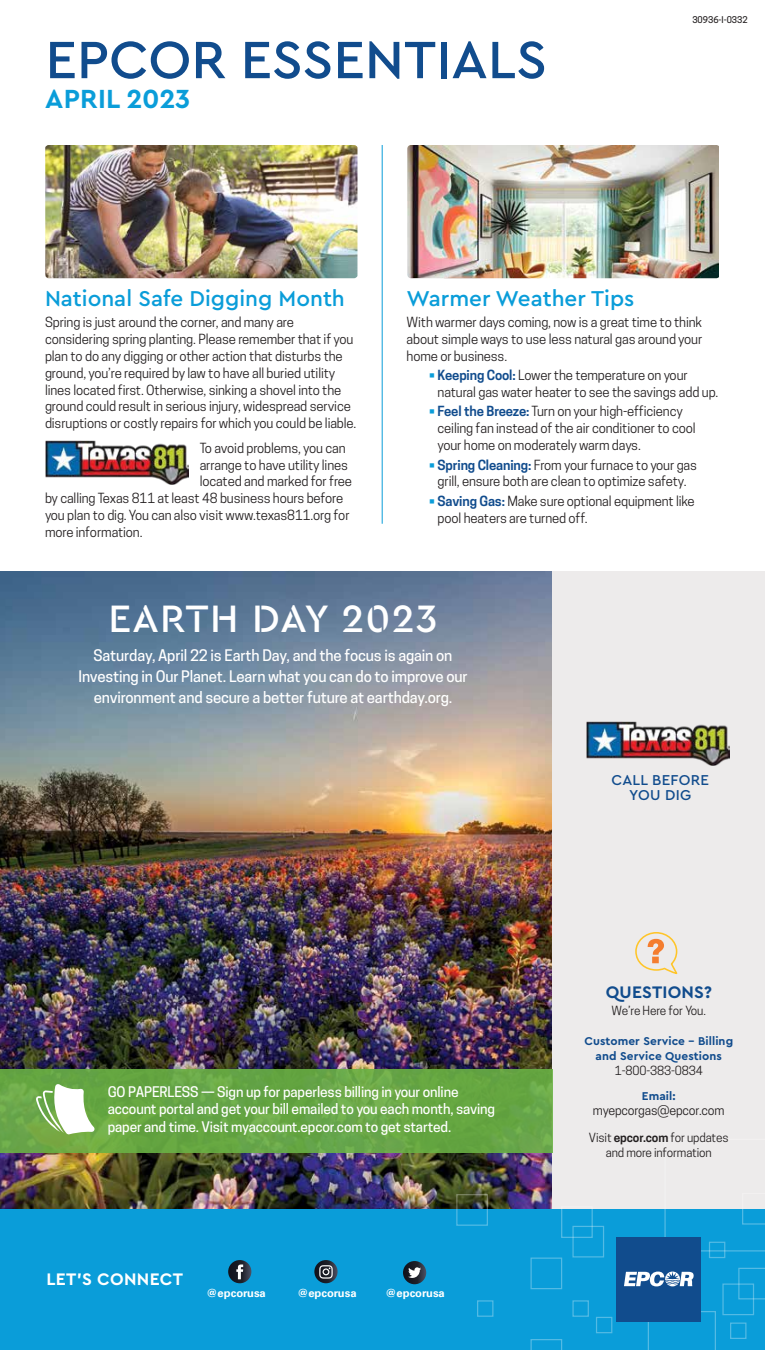
<style>
.page{position:relative;width:765px;height:1350px;background:#fff}
.page>*{position:absolute;margin:0;border:0;box-sizing:border-box;transform-origin:0 0}
.t1{font:500 55px "Cera PRO";color:#114c8d}
.t2{font:500 40px "Cera Stencil";letter-spacing:.03em;color:#fff}
.t3{font:700 27.5px "Cera PRO";letter-spacing:.01em;color:#0a9dd9}
.t4{font:500 22.5px "Cera PRO";color:#0a9dd9}
.t5{font:700 17.5px "Cera PRO";letter-spacing:.02em;color:#fff}
.t6{font:700 17.5px "Cera PRO";letter-spacing:.01em;color:#114c8d}
.t7{font:500 15px/21.2px "Cooper Hewitt";letter-spacing:-.01em;color:#fff;text-align:center}
.t8{font:500 15px/15px "Cera PRO";letter-spacing:.02em;color:#114c8d;text-align:center}
.t9{font:500 13.75px/17.5px "Cooper Hewitt";letter-spacing:-.01em;color:#fff}
.t10{font:13.12px/16.9px "Cooper Hewitt";letter-spacing:-.01em;color:#231f20}
.t11{font:12.5px "Cooper Hewitt";letter-spacing:-.01em;color:#231f20}
.t12{font:11.88px/15px "Cooper Hewitt";letter-spacing:-.01em;color:#231f20;text-align:center}
.t13{font:700 11.88px/14.4px "Cera PRO";letter-spacing:.01em;color:#114c8d;text-align:center}
.t14{font:700 11.25px "Univers LT";color:#fff}
.t15{font:500 8.75px "Cooper Hewitt";color:#231f20}
.s1{font-weight:700;color:#0a9dd9}
.s2{font-weight:600;color:#114c8d}
.s3{font-weight:600}
</style>
<div class="page">
<img style="left:0;top:572px;width:553px;height:638px">
<div style="left:553px;top:571px;width:212px;height:727px;background:#edebeb"></div>
<hr style="left:382px;top:145px;width:1px;height:379px;background:#0a9dd9">
<div style="left:0;top:1210px;width:765px;height:140px;background:#0a9dd9"></div>
<svg style="left:738px;top:1268px;width:27px;height:31px"></svg>
<div style="left:561px;top:1206px;width:32px;height:32px;border:1px solid #fff"></div>
<svg style="left:530px;top:1339px;width:32px;height:11px"></svg>
<svg style="left:648px;top:1311px;width:68px;height:39px"></svg>
<svg style="left:664px;top:1209px;width:101px;height:43px"></svg>
<div style="left:617px;top:1237px;width:84px;height:84px;background:#114c8d"></div>
<svg style="left:624px;top:1272px;width:70px;height:14px"></svg>
<svg style="left:228px;top:1260px;width:23px;height:23px"></svg>
<svg style="left:236px;top:1265px;width:7px;height:14px"></svg>
<svg style="left:314px;top:1260px;width:24px;height:23px"></svg>
<svg style="left:319px;top:1265px;width:14px;height:14px"></svg>
<svg style="left:403px;top:1261px;width:23px;height:23px"></svg>
<svg style="left:408px;top:1267px;width:13px;height:11px"></svg>
<img style="left:45px;top:145px;width:312px;height:133px">
<img style="left:407px;top:145px;width:312px;height:133px">
<img style="left:45px;top:441px;width:143px;height:44px">
<svg style="left:635px;top:932px;width:43px;height:43px"></svg>
<svg style="left:0;top:1070px;width:553px;height:83px;background:#67a645"></svg>
<svg style="left:36px;top:1084px;width:59px;height:50px"></svg>
<img style="left:586px;top:722px;width:144px;height:44px">
<h1 class="t1" style="left:46px;top:23px;width:503px">EPCOR ESSENTIALS</h1>
<h3 class="t3" style="left:45px;top:81px;width:146px">APRIL 2023</h3>
<p class="t15" style="left:692px;top:14px;width:57px">30936-I-0332</p>
<h3 class="t4" style="left:45px;top:284px;width:301px">National Safe Digging Month</h3>
<p class="t10" style="left:45px;top:314px;width:313px">Spring is just around the corner, and many are considering spring planting. Please remember that if you plan to do any digging or other action that disturbs the ground, you’re required by law to have all buried utility lines located first. Otherwise, sinking a shovel into the ground could result in serious injury, widespread service disruptions or costly repairs for which you could be liable.</p>
<p class="t10" style="left:200px;top:439px;width:147px">To avoid problems, you can</p>
<p class="t10" style="left:200px;top:456px;width:150px">arrange to have utility lines</p>
<p class="t10" style="left:200px;top:473px;width:154px">located and marked for free</p>
<p class="t10" style="left:45px;top:490px;width:300px">by calling Texas 811 at least 48 business hours before</p>
<p class="t10" style="left:45px;top:507px;width:306px">you plan to dig. You can also visit www.texas811.org for</p>
<p class="t10" style="left:45px;top:524px;width:99px">more information.</p>
<h3 class="t4" style="left:407px;top:284px;width:229px">Warmer Weather Tips</h3>
<p class="t10" style="left:407px;top:314px;width:297px;text-align:justify">With warmer days coming, now is a great time to think about simple ways to use less natural gas around your home or business.</p>
<p class="t10" style="left:438px;top:367px;width:282px;text-indent:-8px"><span class="s1">•</span> <span class="s2">Keeping Cool:</span> Lower the temperature on your natural gas water heater to see the savings add up.</p>
<p class="t10" style="left:438px;top:403px;width:260px;text-indent:-8px"><span class="s1">•</span> <span class="s2">Feel the Breeze:</span> Turn on your high-efficiency ceiling fan instead of the air conditioner to cool your home on moderately warm days.</p>
<p class="t10" style="left:429px;top:456px;width:269px;text-align:center"><span class="s1">•</span> <span class="s2">Spring Cleaning:</span> From your furnace to your gas grill, ensure both are clean to optimize safety.</p>
<p class="t10" style="left:438px;top:492px;width:259px;text-indent:-8px"><span class="s1">•</span> <span class="s2">Saving Gas:</span> Make sure optional equipment like pool heaters are turned off.</p>
<h2 class="t2" style="left:109px;top:592px;width:331px">EARTH DAY 2023</h2>
<p class="t7" style="left:78px;top:644px;width:391px">Saturday, April 22 is Earth Day, and the focus is again on<br>Investing in Our Planet. Learn what you can do to improve our environment and secure a better future at earthday.org.</p>
<p class="t9" style="left:108px;top:1083px;width:389px">GO PAPERLESS — Sign up for paperless billing in your online account portal and get your bill emailed to you each month, saving paper and time. Visit myaccount.epcor.com to get started.</p>
<h3 class="t5" style="left:46px;top:1268px;width:138px">LET’S CONNECT</h3>
<p class="t14" style="left:207px;top:1286px;width:61px">@epcorusa</p>
<p class="t14" style="left:297px;top:1286px;width:61px">@epcorusa</p>
<p class="t14" style="left:386px;top:1286px;width:61px">@epcorusa</p>
<p class="t8" style="left:612px;top:772px;width:99px">CALL BEFORE<br>YOU DIG</p>
<h3 class="t6" style="left:606px;top:980px;width:108px">QUESTIONS?</h3>
<p class="t12" style="left:612px;top:1003px;width:96px">We’re Here for You.</p>
<p class="t13" style="left:584px;top:1034px;width:150px">Customer Service – Billing and Service Questions</p>
<p class="t12" style="left:615px;top:1063px;width:90px">1-800-383-0834</p>
<p class="t13" style="left:642px;top:1089px;width:35px">Email:</p>
<p class="t11" style="left:593px;top:1103px;width:133px">myepcorgas@epcor.com</p>
<p class="t12" style="left:589px;top:1130px;width:141px">Visit <span class="s3">epcor.com</span> for updates and more information</p>
</div>
